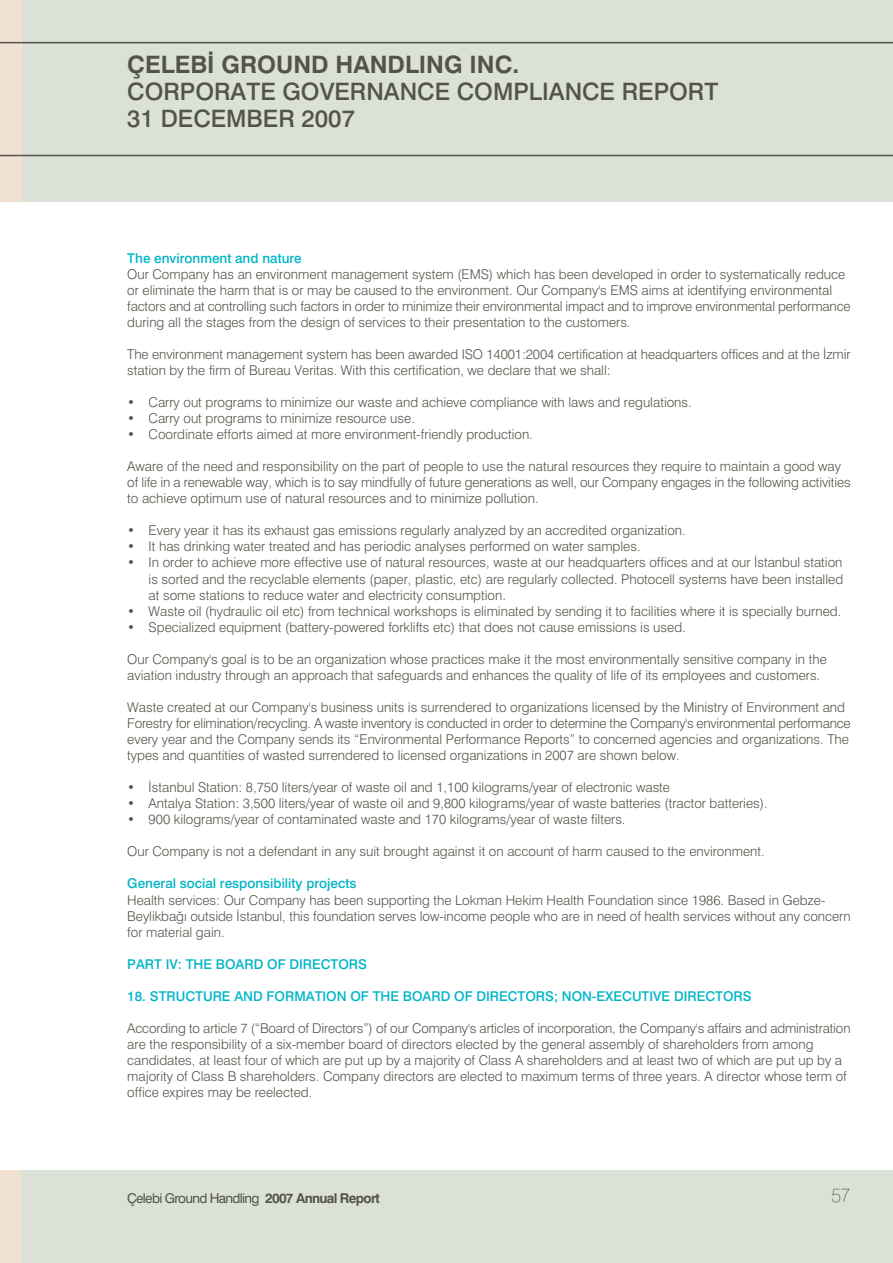
<style>
.page{position:relative;width:893px;height:1263px;background:#fff}
.page>*{position:absolute;margin:0;border:0;box-sizing:border-box;transform-origin:0 0}
.t1{font:500 24px/27px "Swiss 721 BT";color:#53534a}
.t2{font:700 24px "Swiss 721 BT";color:#53534a}
.t3{font:100 19.5px "Swiss 721 BT";color:#53534a}
.t4{font:300 13.5px/16px "Swiss 721 BT";color:#53534a}
.t5{font:500 13.5px "Swiss 721 BT";color:#00b5c8}
.t6{font:13.5px "Swiss 721 BT";letter-spacing:-.05em;color:#53534a}
.s1{font-weight:700}
</style>
<div class="page">
<div style="left:21px;top:0;width:872px;height:202px;background:#dbe1d7"></div>
<div style="left:0;top:0;width:21px;height:202px;background:#f1e1d3"></div>
<div style="left:0;top:1171px;width:21px;height:92px;background:#f1e1d3"></div>
<svg style="left:0;top:155px;width:21px;height:1px"></svg>
<svg style="left:0;top:42px;width:21px;height:1px"></svg>
<hr style="left:21px;top:155px;width:872px;height:1px;background:#53534a">
<hr style="left:21px;top:42px;width:872px;height:1px;background:#53534a">
<div style="left:21px;top:1171px;width:872px;height:92px;background:#dbe1d7"></div>
<h1 class="t2" style="left:127px;top:56px;width:394px">ÇELEB‹ GROUND HANDLING INC.</h1>
<h1 class="t1" style="left:127px;top:81px;width:593px">CORPORATE GOVERNANCE COMPLIANCE REPORT<br>31 DECEMBER 2007</h1>
<p class="t5" style="left:127px;top:253px;width:176px">The environment and nature</p>
<p class="t4" style="left:127px;top:267px;width:725px">Our Company has an environment management system (EMS) which has been developed in order to systematically reduce or eliminate the harm that is or may be caused to the environment. Our Company's EMS aims at identifying environmental factors and at controlling such factors in order to minimize their environmental impact and to improve environmental performance during all the stages from the design of services to their presentation to the customers.</p>
<p class="t4" style="left:127px;top:347px;width:725px">The environment management system has been awarded ISO 14001:2004 certification at headquarters offices and at the ‹zmir station by the firm of Bureau Veritas. With this certification, we declare that we shall:</p>
<p class="t4" style="left:127px;top:396px;width:566px">• Carry out programs to minimize our waste and achieve compliance with laws and regulations.</p>
<p class="t4" style="left:127px;top:412px;width:289px">• Carry out programs to minimize resource use.</p>
<p class="t4" style="left:127px;top:428px;width:407px">• Coordinate efforts aimed at more environment-friendly production.</p>
<p class="t4" style="left:127px;top:460px;width:725px">Aware of the need and responsibility on the part of people to use the natural resources they require to maintain a good way of life in a renewable way, which is to say mindfully of future generations as well, our Company engages in the following activities to achieve optimum use of natural resources and to minimize pollution.</p>
<p class="t4" style="left:127px;top:524px;width:560px">• Every year it has its exhaust gas emissions regularly analyzed by an accredited organization.</p>
<p class="t4" style="left:127px;top:540px;width:515px">• It has drinking water treated and has periodic analyses performed on water samples.</p>
<p class="t4" style="left:149px;top:556px;width:696px;text-align:justify;text-indent:-21px">• In order to achieve more effective use of natural resources, waste at our headquarters offices and at our ‹stanbul station is sorted and the recyclable elements (paper, plastic, etc) are regularly collected. Photocell systems have been installed at some stations to reduce water and electricity consumption.</p>
<p class="t4" style="left:127px;top:604px;width:715px">• Waste oil (hydraulic oil etc) from technical workshops is eliminated by sending it to facilities where it is specially burned.</p>
<p class="t4" style="left:127px;top:620px;width:560px">• Specialized equipment (battery-powered forklifts etc) that does not cause emissions is used.</p>
<p class="t4" style="left:127px;top:652px;width:701px">Our Company's goal is to be an organization whose practices make it the most environmentally sensitive company in the aviation industry through an approach that safeguards and enhances the quality of life of its employees and customers.</p>
<p class="t4" style="left:127px;top:700px;width:725px">Waste created at our Company's business units is surrendered to organizations licensed by the Ministry of Environment and Forestry for elimination/recycling. A waste inventory is conducted in order to determine the Company's environmental performance every year and the Company sends its “Environmental Performance Reports” to concerned agencies and organizations. The types and quantities of wasted surrendered to licensed organizations in 2007 are shown below.</p>
<p class="t4" style="left:127px;top:781px;width:544px">• ‹stanbul Station: 8,750 liters/year of waste oil and 1,100 kilograms/year of electronic waste</p>
<p class="t4" style="left:127px;top:797px;width:642px">• Antalya Station: 3,500 liters/year of waste oil and 9,800 kilograms/year of waste batteries (tractor batteries).</p>
<p class="t4" style="left:127px;top:813px;width:500px">• 900 kilograms/year of contaminated waste and 170 kilograms/year of waste filters.</p>
<p class="t4" style="left:127px;top:845px;width:639px">Our Company is not a defendant in any suit brought against it on account of harm caused to the environment.</p>
<p class="t5" style="left:127px;top:879px;width:231px">General social responsibility projects</p>
<p class="t4" style="left:127px;top:893px;width:725px">Health services: Our Company has been supporting the Lokman Hekim Health Foundation since 1986. Based in Gebze-<br>Beylikba¤› outside ‹stanbul, this foundation serves low-income people who are in need of health services without any concern for material gain.</p>
<p class="t5" style="left:127px;top:959px;width:241px">PART IV: THE BOARD OF DIRECTORS</p>
<p class="t5" style="left:127px;top:991px;width:626px">18. STRUCTURE AND FORMATION OF THE BOARD OF DIRECTORS; NON-EXECUTIVE DIRECTORS</p>
<p class="t4" style="left:127px;top:1021px;width:725px">According to article 7 (“Board of Directors”) of our Company's articles of incorporation, the Company's affairs and administration are the responsibility of a six-member board of directors elected by the general assembly of shareholders from among candidates, at least four of which are put up by a majority of Class A shareholders and at least two of which are put up by a majority of Class B shareholders. Company directors are elected to maximum terms of three years. A director whose term of office expires may be reelected.</p>
<p class="t6" style="left:127px;top:1194px;width:254px">Çelebi Ground Handling <span class="s1">2007 Annual Report</span></p>
<h2 class="t3" style="left:831px;top:1188px;width:21px">57</h2>
</div>
